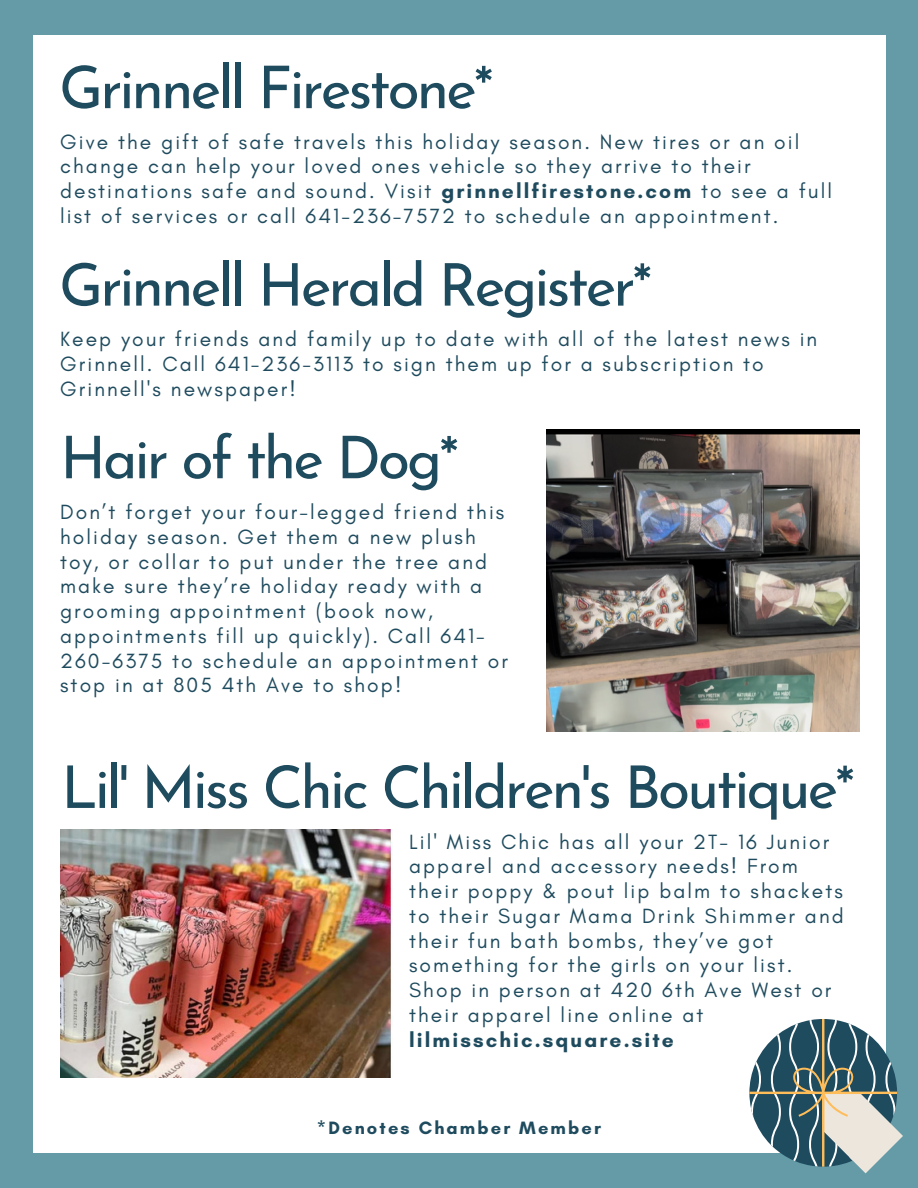
<style>
.page{position:relative;width:918px;height:1188px;background:#649ba7}
.page>*{position:absolute;margin:0;border:0;box-sizing:border-box;transform-origin:0 0}
.t1{font:58.8px "Josefin Sans";letter-spacing:-.05em;color:#1f4b5e}
.t2{font:21px/24.8px "Glacial Indifference";letter-spacing:.1em;color:#1f4b5e}
.t3{font:700 18.3px "Glacial Indifference";letter-spacing:.12em;color:#1f4b5e}
.s1{font-weight:700}
</style>
<div class="page">
<div style="left:33px;top:35px;width:852px;height:1118px;background:#fff"></div>
<img style="left:546px;top:430px;width:313px;height:301px">
<svg style="left:749px;top:1019px;width:154px;height:154px"></svg>
<img style="left:60px;top:830px;width:332px;height:247px">
<p class="t1" style="left:59px;top:64px;width:436px">Grinnell Firestone*</p>
<p class="t2" style="left:60px;top:129px;width:773px">Give the gift of safe travels this holiday season. New tires or an oil change can help your loved ones vehicle so they arrive to their destinations safe and sound. Visit <span class="s1">grinnellfirestone.com</span> to see a full list of services or call 641-236-7572 to schedule an appointment.</p>
<p class="t1" style="left:59px;top:262px;width:595px">Grinnell Herald Register*</p>
<p class="t2" style="left:60px;top:327px;width:759px">Keep your friends and family up to date with all of the latest news in<br>Grinnell. Call 641-236-3113 to sign them up for a subscription to<br>Grinnell's newspaper!</p>
<p class="t1" style="left:60px;top:434px;width:400px">Hair of the Dog*</p>
<p class="t2" style="left:60px;top:499px;width:449px">Don’t forget your four-legged friend this holiday season. Get them a new plush toy, or collar to put under the tree and make sure they’re holiday ready with a grooming appointment (book now, appointments fill up quickly). Call 641- 260-6375 to schedule an appointment or stop in at 805 4th Ave to shop!</p>
<p class="t1" style="left:61px;top:764px;width:795px">Lil' Miss Chic Children's Boutique*</p>
<p class="t2" style="left:409px;top:829px;width:436px">Lil' Miss Chic has all your 2T- 16 Junior apparel and accessory needs! From their poppy &amp; pout lip balm to shackets to their Sugar Mama Drink Shimmer and their fun bath bombs, they’ve got something for the girls on your list.<br>Shop in person at 420 6th Ave West or their apparel line online at <span class="s1">lilmisschic.square.site</span></p>
<p class="t3" style="left:317px;top:1117px;width:286px">*Denotes Chamber Member</p>
</div>
